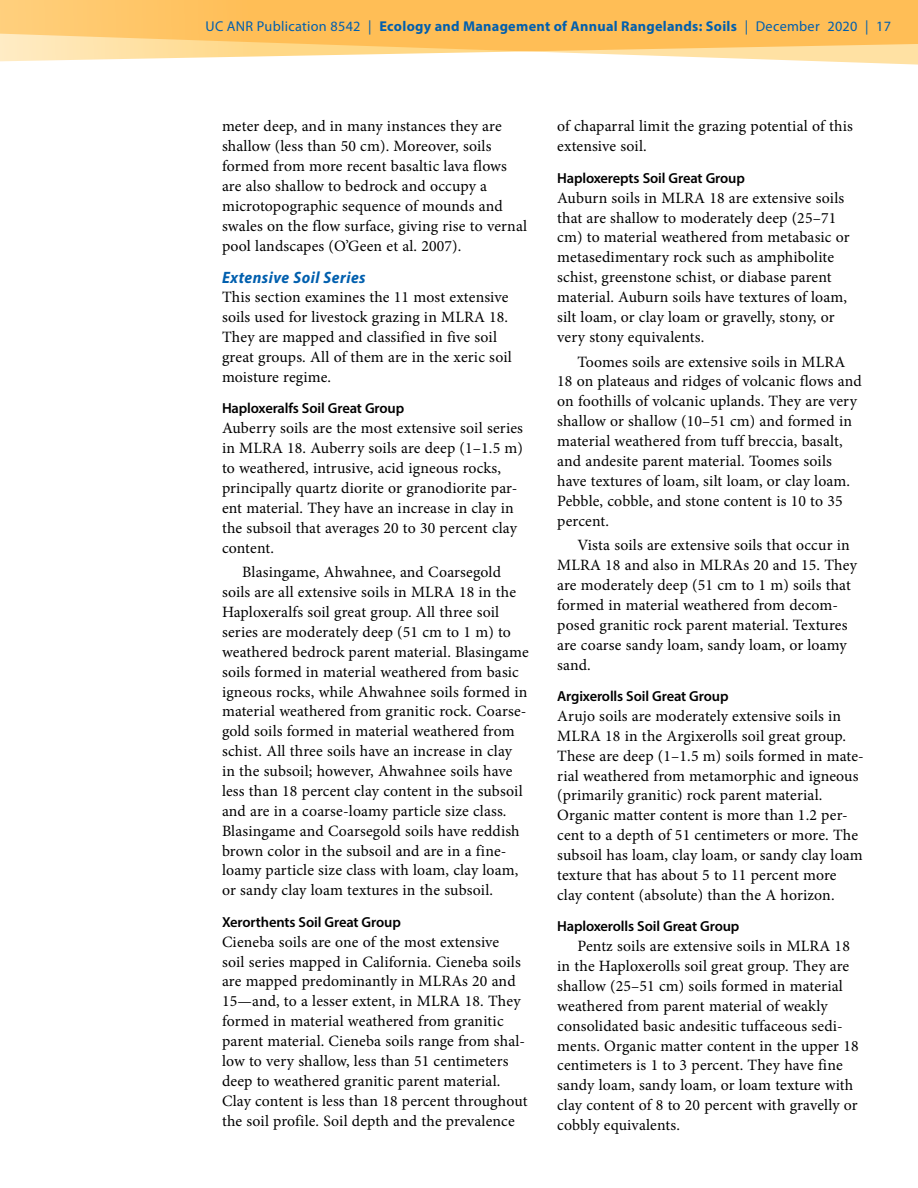
<style>
.page{position:relative;width:918px;height:1188px;background:#fff}
.page>*{position:absolute;margin:0;border:0;box-sizing:border-box;transform-origin:0 0}
.t1{font:italic 700 semi-condensed 16.5px "Myriad Pro";letter-spacing:.03em;color:#005fae}
.t2{font:15.75px/20px "Minion Pro";letter-spacing:.01em;color:#000}
.t3{font:600 14.55px "Myriad Pro";letter-spacing:-.01em;color:#000}
.t4{font:700 14.25px "Myriad Pro";letter-spacing:.02em;color:#005fae}
.s1{font-weight:400}
</style>
<div class="page">
<svg style="left:0;top:0;width:918px;height:63px;background:#fc7"></svg>
<p class="t4" style="left:205px;top:17px;width:687px"><span class="s1">UC ANR Publication 8542 |</span> Ecology and Management of Annual Rangelands: Soils <span class="s1">| December 2020 | 17</span></p>
<p class="t2" style="left:222px;top:117px;width:307px">meter deep, and in many instances they are shallow (less than 50 cm). Moreover, soils formed from more recent basaltic lava flows are also shallow to bedrock and occupy a microtopographic sequence of mounds and swales on the flow surface, giving rise to vernal pool landscapes (O’Geen et al. 2007).</p>
<p class="t1" style="left:222px;top:266px;width:145px">Extensive Soil Series</p>
<p class="t2" style="left:222px;top:288px;width:291px">This section examines the 11 most extensive soils used for livestock grazing in MLRA 18.<br>They are mapped and classified in five soil great groups. All of them are in the xeric soil moisture regime.</p>
<p class="t3" style="left:222px;top:399px;width:184px">Haploxeralfs Soil Great Group</p>
<p class="t2" style="left:222px;top:418px;width:303px">Auberry soils are the most extensive soil series in MLRA 18. Auberry soils are deep (1–1.5 m) to weathered, intrusive, acid igneous rocks, principally quartz diorite or granodiorite par&shy;ent material. They have an increase in clay in the subsoil that averages 20 to 30 percent clay content.</p>
<p class="t2" style="left:222px;top:562px;width:308px;text-indent:20px">Blasingame, Ahwahnee, and Coarsegold soils are all extensive soils in MLRA 18 in the Haploxeralfs soil great group. All three soil series are moderately deep (51 cm to 1 m) to weathered bedrock parent material. Blasingame soils formed in material weathered from basic igneous rocks, while Ahwahnee soils formed in material weathered from granitic rock. Coarse&shy;gold soils formed in material weathered from schist. All three soils have an increase in clay in the subsoil; however, Ahwahnee soils have less than 18 percent clay content in the subsoil and are in a coarse-loamy particle size class.<br>Blasingame and Coarsegold soils have reddish brown color in the subsoil and are in a fine&shy;loamy particle size class with loam, clay loam, or sandy clay loam textures in the subsoil.</p>
<p class="t3" style="left:222px;top:913px;width:180px">Xerorthents Soil Great Group</p>
<p class="t2" style="left:222px;top:932px;width:307px">Cieneba soils are one of the most extensive<br>soil series mapped in California. Cieneba soils are mapped predominantly in MLRAs 20 and 15—and, to a lesser extent, in MLRA 18. They formed in material weathered from granitic parent material. Cieneba soils range from shal&shy;low to very shallow, less than 51 centimeters deep to weathered granitic parent material.<br>Clay content is less than 18 percent throughout the soil profile. Soil depth and the prevalence</p>
<p class="t2" style="left:557px;top:117px;width:297px">of chaparral limit the grazing potential of this extensive soil.</p>
<p class="t3" style="left:557px;top:169px;width:189px">Haploxerepts Soil Great Group</p>
<p class="t2" style="left:557px;top:188px;width:294px">Auburn soils in MLRA 18 are extensive soils that are shallow to moderately deep (25–71 cm) to material weathered from metabasic or metasedimentary rock such as amphibolite schist, greenstone schist, or diabase parent material. Auburn soils have textures of loam, silt loam, or clay loam or gravelly, stony, or very stony equivalents.</p>
<p class="t2" style="left:557px;top:352px;width:306px;text-indent:20px">Toomes soils are extensive soils in MLRA 18 on plateaus and ridges of volcanic flows and on foothills of volcanic uplands. They are very shallow or shallow (10–51 cm) and formed in material weathered from tuff breccia, basalt, and andesite parent material. Toomes soils have textures of loam, silt loam, or clay loam.<br>Pebble, cobble, and stone content is 10 to 35 percent.</p>
<p class="t2" style="left:557px;top:535px;width:301px;text-indent:20px">Vista soils are extensive soils that occur in MLRA 18 and also in MLRAs 20 and 15. They are moderately deep (51 cm to 1 m) soils that formed in material weathered from decom&shy;posed granitic rock parent material. Textures are coarse sandy loam, sandy loam, or loamy sand.</p>
<p class="t3" style="left:557px;top:687px;width:173px">Argixerolls Soil Great Group</p>
<p class="t2" style="left:557px;top:706px;width:308px">Arujo soils are moderately extensive soils in MLRA 18 in the Argixerolls soil great group.<br>These are deep (1–1.5 m) soils formed in mate&shy;rial weathered from metamorphic and igneous (primarily granitic) rock parent material.<br>Organic matter content is more than 1.2 per&shy;cent to a depth of 51 centimeters or more. The subsoil has loam, clay loam, or sandy clay loam texture that has about 5 to 11 percent more clay content (absolute) than the A horizon.</p>
<p class="t3" style="left:557px;top:917px;width:184px">Haploxerolls Soil Great Group</p>
<p class="t2" style="left:557px;top:936px;width:303px;text-indent:20px">Pentz soils are extensive soils in MLRA 18 in the Haploxerolls soil great group. They are shallow (25–51 cm) soils formed in material weathered from parent material of weakly consolidated basic andesitic tuffaceous sedi&shy;ments. Organic matter content in the upper 18 centimeters is 1 to 3 percent. They have fine sandy loam, sandy loam, or loam texture with clay content of 8 to 20 percent with gravelly or cobbly equivalents.</p>
</div>
